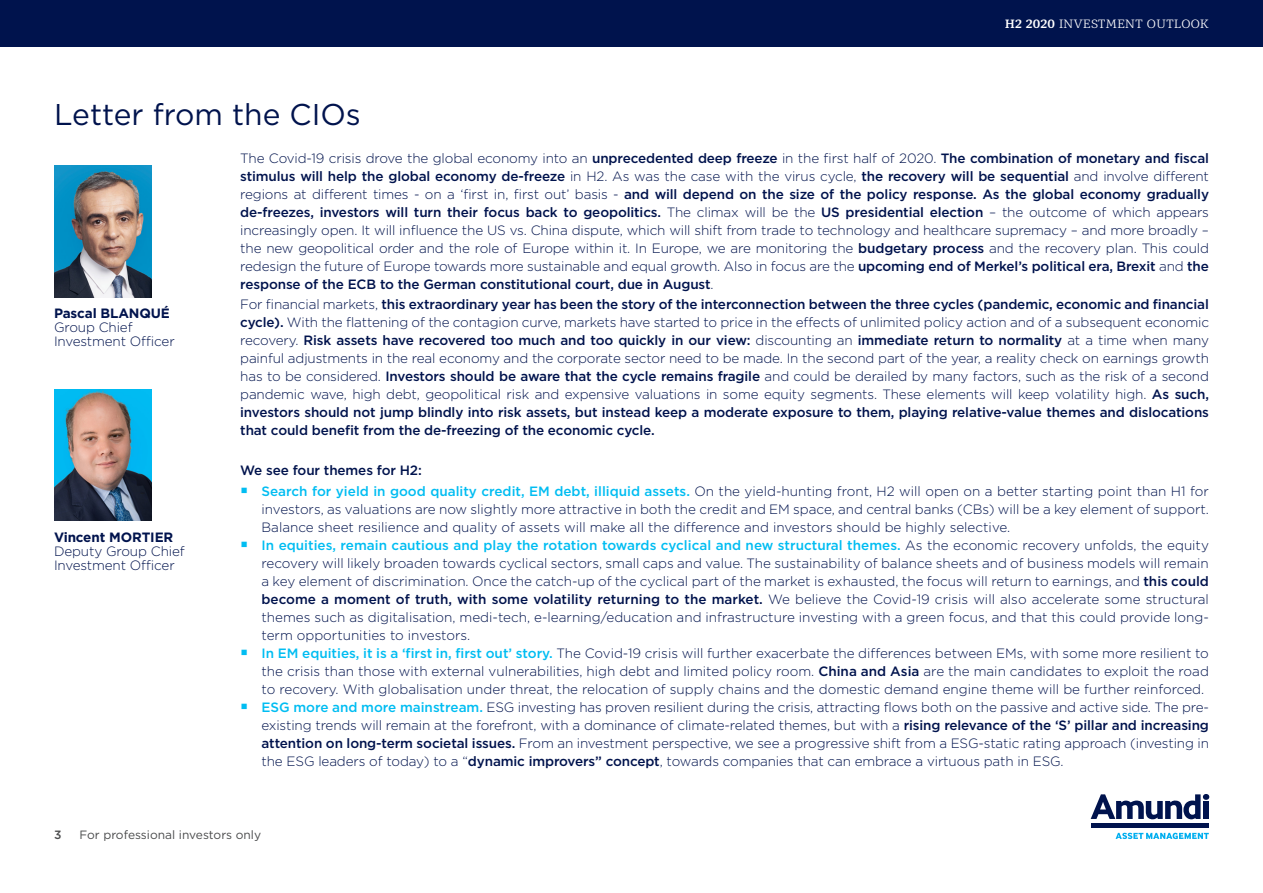
<style>
.page{position:relative;width:1263px;height:893px;background:#fff}
.page>*{position:absolute;margin:0;border:0;box-sizing:border-box;transform-origin:0 0}
.Amundi_Section_Headi{font:30px "Gotham";color:#00134d}
.Amundi_Body_Text{font:300 13.5px/18px "Gotham";letter-spacing:-.01em;color:#00134d;text-align:justify}
.Amundi_Body_Text-2{font:500 13.5px "Gotham";letter-spacing:-.01em;color:#00134d}
.t1{font:12px "Gotham";color:#4b4c4d}
.t2{font:300 12px "Mediator Serif";letter-spacing:.02em;color:#fff}
.t3{font:500 12px "Gotham";color:#4b4c4d}
.s1{font-weight:700}
.s2{font-weight:500}
.s3{font-weight:500;color:#01bdf2}
</style>
<div class="page">
<svg style="left:1091px;top:794px;width:118px;height:25px"></svg>
<div style="left:1203px;top:801px;width:6px;height:18px;background:#00134d"></div>
<hr style="left:1091px;top:824px;width:118px;height:4px;background:#00134d">
<svg style="left:1115px;top:833px;width:94px;height:6px"></svg>
<div style="left:0;top:0;width:1263px;height:47px;background:#00134d"></div>
<img style="left:54px;top:166px;width:98px;height:131px">
<img style="left:54px;top:389px;width:98px;height:132px">
<p class="Amundi_Section_Headi" style="left:54px;top:95px;width:308px">Letter from the CIOs</p>
<p class="t2" style="left:1005px;top:16px;width:205px"><span class="s1">H2 2020</span> INVESTMENT OUTLOOK</p>
<p class="Amundi_Body_Text" style="left:54px;top:305px;width:122px;line-height:14.2px;text-align:left"><span class="s1">Pascal BLANQUÉ<br></span>Group Chief<br>Investment Officer</p>
<p class="Amundi_Body_Text" style="left:54px;top:529px;width:132px;line-height:14.2px;text-align:left"><span class="s1">Vincent MORTIER<br></span>Deputy Group Chief<br>Investment Officer</p>
<p class="Amundi_Body_Text" style="left:240px;top:149px;width:970px">The Covid-19 crisis drove the global economy into an <span class="s2">unprecedented deep freeze</span> in the first half of 2020. <span class="s2">The combination of monetary and fiscal stimulus will help the global economy de-freeze</span> in H2. As was the case with the virus cycle, <span class="s2">the recovery will be sequential</span> and involve different regions at different times - on a ‘first in, first out’ basis - <span class="s2">and will depend on the size of the policy response. As the global economy gradually de-freezes, investors will turn their focus back to geopolitics.</span> The climax will be the <span class="s2">US presidential election</span> – the outcome of which appears increasingly open. It will influence the US vs. China dispute, which will shift from trade to technology and healthcare supremacy – and more broadly – the new geopolitical order and the role of Europe within it. In Europe, we are monitoring the <span class="s2">budgetary process</span> and the recovery plan. This could redesign the future of Europe towards more sustainable and equal growth. Also in focus are the <span class="s2">upcoming end of Merkel’s political era, Brexit</span> and <span class="s2">the response of the ECB to the German constitutional court, due in August</span>.</p>
<p class="Amundi_Body_Text" style="left:240px;top:295px;width:970px">For financial markets, <span class="s2">this extraordinary year has been the story of the interconnection between the three cycles (pandemic, economic and financial cycle).</span> With the flattening of the contagion curve, markets have started to price in the effects of unlimited policy action and of a subsequent economic recovery. <span class="s2">Risk assets have recovered too much and too quickly in our view:</span> discounting an <span class="s2">immediate return to normality</span> at a time when many painful adjustments in the real economy and the corporate sector need to be made. In the second part of the year, a reality check on earnings growth has to be considered. <span class="s2">Investors should be aware that the cycle remains fragile</span> and could be derailed by many factors, such as the risk of a second pandemic wave, high debt, geopolitical risk and expensive valuations in some equity segments. These elements will keep volatility high. <span class="s2">As such, investors should not jump blindly into risk assets, but instead keep a moderate exposure to them, playing relative-value themes and dislocations that could benefit from the de-freezing of the economic cycle.</span></p>
<p class="Amundi_Body_Text-2" style="left:240px;top:462px;width:183px">We see four themes for H2:</p>
<p class="Amundi_Body_Text" style="left:261px;top:481px;width:949px"><span class="s3">Search for yield in good quality credit, EM debt, illiquid assets.</span> On the yield-hunting front, H2 will open on a better starting point than H1 for investors, as valuations are now slightly more attractive in both the credit and EM space, and central banks (CBs) will be a key element of support.<br>Balance sheet resilience and quality of assets will make all the difference and investors should be highly selective.</p>
<p class="Amundi_Body_Text" style="left:261px;top:535px;width:949px"><span class="s3">In equities, remain cautious and play the rotation towards cyclical and new structural themes.</span> As the economic recovery unfolds, the equity recovery will likely broaden towards cyclical sectors, small caps and value. The sustainability of balance sheets and of business models will remain a key element of discrimination. Once the catch-up of the cyclical part of the market is exhausted, the focus will return to earnings, and <span class="s2">this could become a moment of truth, with some volatility returning to the market.</span> We believe the Covid-19 crisis will also accelerate some structural themes such as digitalisation, medi-tech, e-learning/education and infrastructure investing with a green focus, and that this could provide long&shy;term opportunities to investors.</p>
<p class="Amundi_Body_Text" style="left:261px;top:643px;width:949px"><span class="s3">In EM equities, it is a ‘first in, first out’ story.</span> The Covid-19 crisis will further exacerbate the differences between EMs, with some more resilient to the crisis than those with external vulnerabilities, high debt and limited policy room. <span class="s2">China and Asia</span> are the main candidates to exploit the road to recovery. With globalisation under threat, the relocation of supply chains and the domestic demand engine theme will be further reinforced.</p>
<p class="Amundi_Body_Text" style="left:261px;top:697px;width:949px"><span class="s3">ESG more and more mainstream.</span> ESG investing has proven resilient during the crisis, attracting flows both on the passive and active side. The pre&shy;existing trends will remain at the forefront, with a dominance of climate-related themes, but with a <span class="s2">rising relevance of the ‘S’ pillar and increasing attention on long-term societal issues.</span> From an investment perspective, we see a progressive shift from a ESG-static rating approach (investing in the ESG leaders of today) to a “<span class="s2">dynamic improvers” concept</span>, towards companies that can embrace a virtuous path in ESG.</p>
<p class="t3" style="left:54px;top:827px;width:9px">3</p>
<p class="t1" style="left:80px;top:827px;width:183px">For professional investors only</p>
</div>
